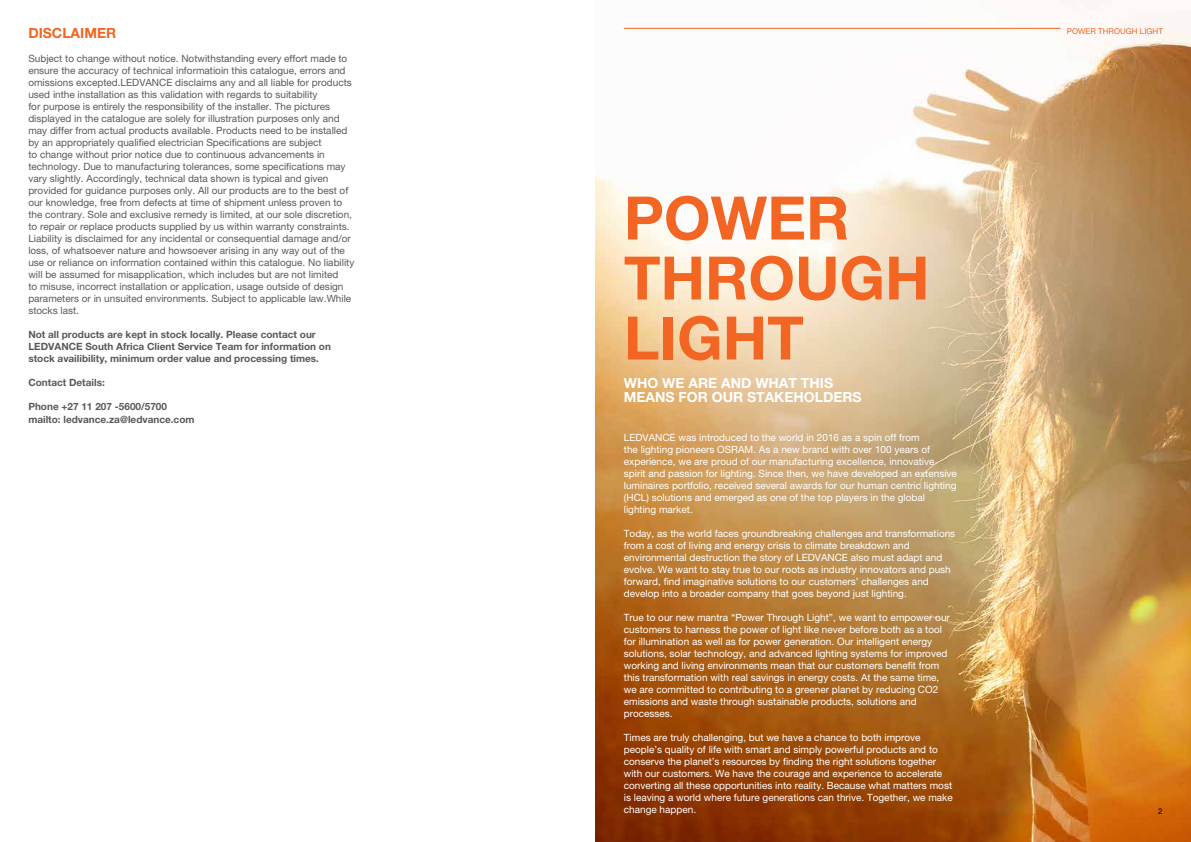
<style>
.page{position:relative;width:1191px;height:842px;background:#fff}
.page>*{position:absolute;margin:0;border:0;box-sizing:border-box;transform-origin:0 0}
.t1{font:700 60px/60px "Helvetica Neue LT Pro";color:#f26522}
.t2{font:700 14px/14.4px "Helvetica Neue LT Pro";color:#fff}
.t3{font:700 14px "Helvetica Neue LT Pro";color:#f26522}
.t4{font:10px/12px "Helvetica Neue LT Pro";color:#fff}
.t5{font:10px/12px "Helvetica Neue LT Pro";color:#58595b}
.t6{font:700 10px/12px "Helvetica Neue LT Pro";color:#58595b}
.t7{font:8px "Helvetica Neue LT Pro";color:#f26522}
.t8{font:8px "Helvetica Neue LT Pro";color:#000}
</style>
<div class="page">
<img style="left:595px;top:0;width:596px;height:842px">
<hr style="left:624px;top:28px;width:436px;height:1px;background:#f26522">
<h2 class="t3" style="left:28px;top:24px;width:89px">DISCLAIMER</h2>
<p class="t5" style="left:28px;top:52px;width:327px">Subject to change without notice. Notwithstanding every effort made to ensure the accuracy of technical informatioin this catalogue, errors and omissions excepted.LEDVANCE disclaims any and all liable for products used inthe installation as this validation with regards to suitability<br>for purpose is entirely the responsibility of the installer. The pictures displayed in the catalogue are solely for illustration purposes only and may differ from actual products available. Products need to be installed by an appropriately qualified electrician Specifications are subject<br>to change without prior notice due to continuous advancements in technology. Due to manufacturing tolerances, some specifications may vary slightly. Accordingly, technical data shown is typical and given provided for guidance purposes only. All our products are to the best of our knowledge, free from defects at time of shipment unless proven to the contrary. Sole and exclusive remedy is limited, at our sole discretion, to repair or replace products supplied by us within warranty constraints.<br>Liability is disclaimed for any incidental or consequential damage and/or loss, of whatsoever nature and howsoever arising in any way out of the use or reliance on information contained within this catalogue. No liability will be assumed for misapplication, which includes but are not limited<br>to misuse, incorrect installation or application, usage outside of design parameters or in unsuited environments. Subject to applicable law.While stocks last.</p>
<p class="t6" style="left:28px;top:328px;width:304px">Not all products are kept in stock locally. Please contact our<br>LEDVANCE South Africa Client Service Team for information on stock availibility, minimum order value and processing times.</p>
<p class="t6" style="left:28px;top:376px;width:78px">Contact Details:</p>
<p class="t6" style="left:28px;top:400px;width:168px;line-height:13px">Phone +27 11 207 -5600/5700 mailto: ledvance.za@ledvance.com</p>
<h1 class="t1" style="left:624px;top:187px;width:307px">POWER<br>THROUGH<br>LIGHT</h1>
<h2 class="t2" style="left:624px;top:375px;width:239px">WHO WE ARE AND WHAT THIS<br>MEANS FOR OUR STAKEHOLDERS</h2>
<p class="t4" style="left:624px;top:431px;width:335px">LEDVANCE was introduced to the world in 2016 as a spin off from<br>the lighting pioneers OSRAM. As a new brand with over 100 years of experience, we are proud of our manufacturing excellence, innovative spirit and passion for lighting. Since then, we have developed an extensive luminaires portfolio, received several awards for our human centric lighting (HCL) solutions and emerged as one of the top players in the global lighting market.</p>
<p class="t4" style="left:624px;top:527px;width:333px">Today, as the world faces groundbreaking challenges and transformations from a cost of living and energy crisis to climate breakdown and environmental destruction the story of LEDVANCE also must adapt and evolve. We want to stay true to our roots as industry innovators and push forward, find imaginative solutions to our customers’ challenges and develop into a broader company that goes beyond just lighting.</p>
<p class="t4" style="left:624px;top:611px;width:327px">True to our new mantra “Power Through Light”, we want to empower our customers to harness the power of light like never before both as a tool for illumination as well as for power generation. Our intelligent energy solutions, solar technology, and advanced lighting systems for improved working and living environments mean that our customers benefit from this transformation with real savings in energy costs. At the same time, we are committed to contributing to a greener planet by reducing CO2 emissions and waste through sustainable products, solutions and processes.</p>
<p class="t4" style="left:624px;top:731px;width:330px">Times are truly challenging, but we have a chance to both improve people’s quality of life with smart and simply powerful products and to conserve the planet’s resources by finding the right solutions together with our customers. We have the courage and experience to accelerate converting all these opportunities into reality. Because what matters most is leaving a world where future generations can thrive. Together, we make change happen.</p>
<p class="t7" style="left:1067px;top:26px;width:97px">POWER THROUGH LIGHT</p>
<p class="t8" style="left:1158px;top:806px;width:6px">2</p>
</div>
